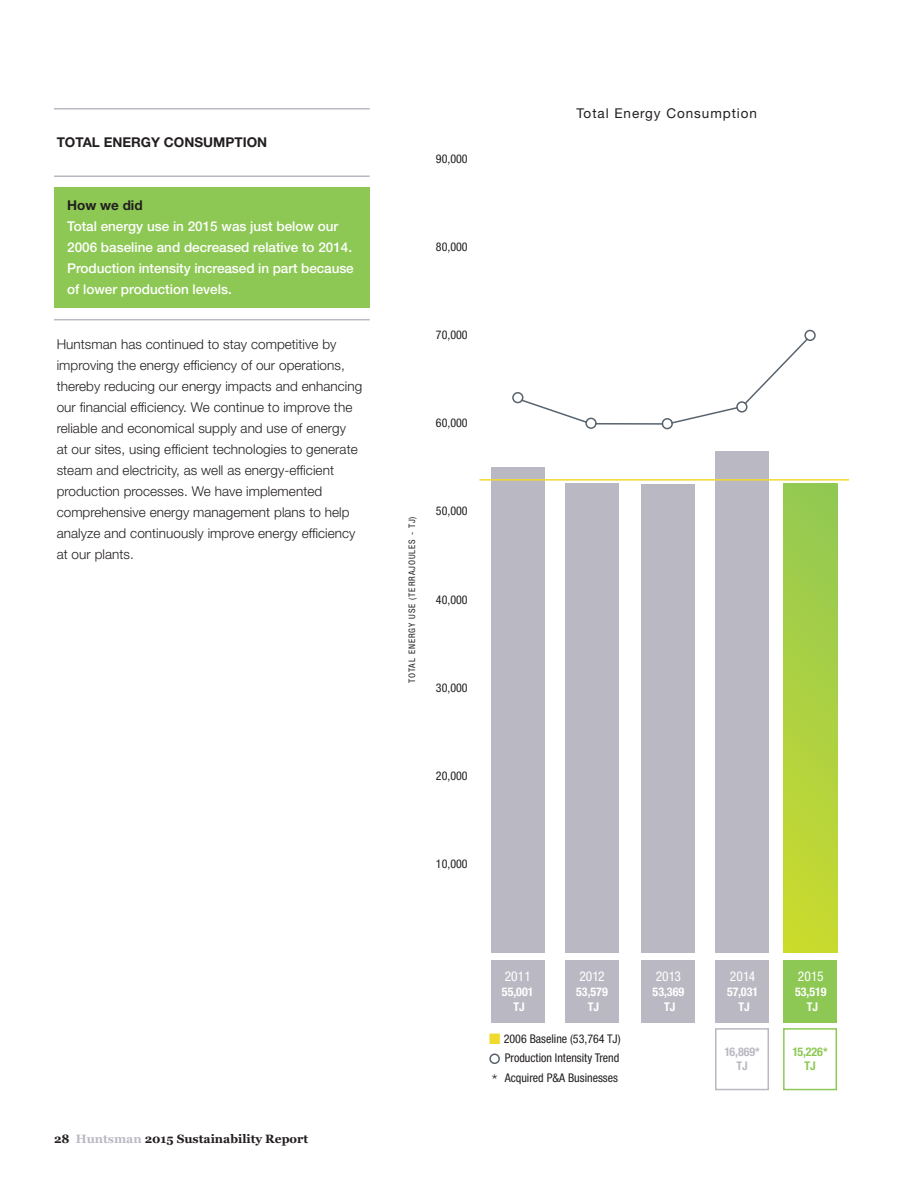
<style>
.page{position:relative;width:918px;height:1188px;background:#fff}
.page>*{position:absolute;margin:0;border:0;box-sizing:border-box;transform-origin:0 0}
.t1{font:300 13.5px/21px "Helvetica Neue LT Std";letter-spacing:.005em;color:#231f20}
.t2{font:500 13.5px/21px "Helvetica Neue LT Std";color:#fff}
.t3{font:700 13.5px "Helvetica Neue LT Std";color:#231f20}
.t4{font:13.5px "Helvetica Neue LT Std";letter-spacing:.07em;color:#231f20}
.t5{font:condensed 13.5px "Helvetica Neue LT Std";letter-spacing:.005em;color:#fff}
.t6{font:condensed 12px/19.5px "Helvetica Neue LT Std";color:#231f20;text-align:right}
.t7{font:700 condensed 12px "Helvetica Neue";color:#fff}
.t8{font:700 12px "Georgia";color:#231f20}
.t9{font:700 condensed 12px/13.5px "Helvetica Neue";letter-spacing:-.005em;color:#bab9c3;text-align:center}
.t10{font:700 condensed 12px/13.5px "Helvetica Neue";letter-spacing:-.005em;color:#8dc854;text-align:center}
.t11{font:condensed 9px "Helvetica Neue LT Std";letter-spacing:.1em;color:#231f20}
.s1{color:#bab9c3}
.s2{color:#f1da2e}
.s3{font-weight:300;font-stretch:normal;font-size:16.5px}
</style>
<div class="page">
<div style="left:54px;top:188px;width:316px;height:120px;background:#8dc854"></div>
<hr style="left:54px;top:175px;width:316px;height:2px;background:#bab9c3">
<hr style="left:54px;top:108px;width:316px;height:2px;background:#bab9c3">
<hr style="left:54px;top:319px;width:316px;height:1px;background:#bab9c3">
<div style="left:491px;top:468px;width:54px;height:485px;background:#bab9c3"></div>
<div style="left:565px;top:483px;width:54px;height:470px;background:#bab9c3"></div>
<div style="left:641px;top:484px;width:54px;height:469px;background:#bab9c3"></div>
<div style="left:715px;top:451px;width:54px;height:502px;background:#bab9c3"></div>
<svg style="left:783px;top:483px;width:54px;height:470px;background:#aed140"></svg>
<div style="left:491px;top:960px;width:54px;height:62px;background:#bab9c3"></div>
<div style="left:565px;top:960px;width:54px;height:62px;background:#bab9c3"></div>
<div style="left:641px;top:960px;width:54px;height:62px;background:#bab9c3"></div>
<div style="left:715px;top:960px;width:54px;height:62px;background:#bab9c3"></div>
<div style="left:783px;top:960px;width:54px;height:62px;background:#8dc854"></div>
<div style="left:715px;top:1028px;width:54px;height:62px;border:2px solid #bab9c3"></div>
<div style="left:783px;top:1028px;width:54px;height:62px;border:2px solid #8dc854"></div>
<svg style="left:512px;top:330px;width:304px;height:99px"></svg>
<svg style="left:489px;top:1054px;width:11px;height:10px"></svg>
<hr style="left:479px;top:479px;width:370px;height:2px;background:#f1da2e">
<p class="t3" style="left:57px;top:137px;width:212px">TOTAL ENERGY CONSUMPTION</p>
<p class="t3" style="left:67px;top:200px;width:77px">How we did</p>
<p class="t2" style="left:67px;top:217px;width:288px">Total energy use in 2015 was just below our 2006 baseline and decreased relative to 2014.<br>Production intensity increased in part because of lower production levels.</p>
<p class="t1" style="left:57px;top:335px;width:307px">Huntsman has continued to stay competitive by improving the energy efficiency of our operations, thereby reducing our energy impacts and enhancing our financial efficiency. We continue to improve the reliable and economical supply and use of energy<br>at our sites, using efficient technologies to generate steam and electricity, as well as energy-efficient production processes. We have implemented comprehensive energy management plans to help analyze and continuously improve energy efficiency at our plants.</p>
<p class="t8" style="left:54px;top:1134px;width:256px">28 <span class="s1">Huntsman</span> 2015 Sustainability Report</p>
<p class="t6" style="left:436px;top:150px;width:33px">90,000</p>
<p class="t6" style="left:436px;top:238px;width:33px">80,000</p>
<p class="t6" style="left:436px;top:326px;width:33px">70,000</p>
<p class="t6" style="left:436px;top:414px;width:33px">60,000</p>
<p class="t11" style="left:409px;top:683px;width:168px;rotate:-90deg">TOTAL ENERGY USE (TERRAJOULES - TJ)</p>
<p class="t6" style="left:436px;top:502px;width:33px">50,000</p>
<p class="t6" style="left:436px;top:591px;width:33px">40,000</p>
<p class="t6" style="left:436px;top:679px;width:33px">30,000</p>
<p class="t6" style="left:436px;top:767px;width:33px">20,000</p>
<p class="t6" style="left:436px;top:855px;width:33px">10,000</p>
<p class="t4" style="left:576px;top:108px;width:182px">Total Energy Consumption</p>
<p class="t5" style="left:505px;top:971px;width:28px">2011</p>
<p class="t5" style="left:579px;top:971px;width:27px">2012</p>
<p class="t5" style="left:656px;top:971px;width:27px">2013</p>
<p class="t5" style="left:730px;top:971px;width:27px">2014</p>
<p class="t5" style="left:798px;top:971px;width:27px">2015</p>
<p class="t7" style="left:502px;top:988px;width:33px">55,001</p>
<p class="t7" style="left:576px;top:988px;width:33px">53,579</p>
<p class="t7" style="left:653px;top:988px;width:33px">53,369</p>
<p class="t7" style="left:727px;top:988px;width:33px">57,031</p>
<p class="t7" style="left:795px;top:988px;width:33px">53,519</p>
<p class="t7" style="left:514px;top:1003px;width:13px">TJ</p>
<p class="t7" style="left:588px;top:1003px;width:13px">TJ</p>
<p class="t7" style="left:664px;top:1003px;width:13px">TJ</p>
<p class="t7" style="left:738px;top:1003px;width:13px">TJ</p>
<p class="t7" style="left:807px;top:1003px;width:13px">TJ</p>
<p class="t9" style="left:725px;top:1047px;width:37px">16,869*<br>TJ</p>
<p class="t10" style="left:792px;top:1047px;width:37px">15,226*<br>TJ</p>
<p class="t6" style="left:489px;top:1030px;width:133px"><span class="s2">■</span> 2006 Baseline (53,764 TJ)<br>Production Intensity Trend<br><span class="s3">*</span> Acquired P&amp;A Businesses</p>
</div>
